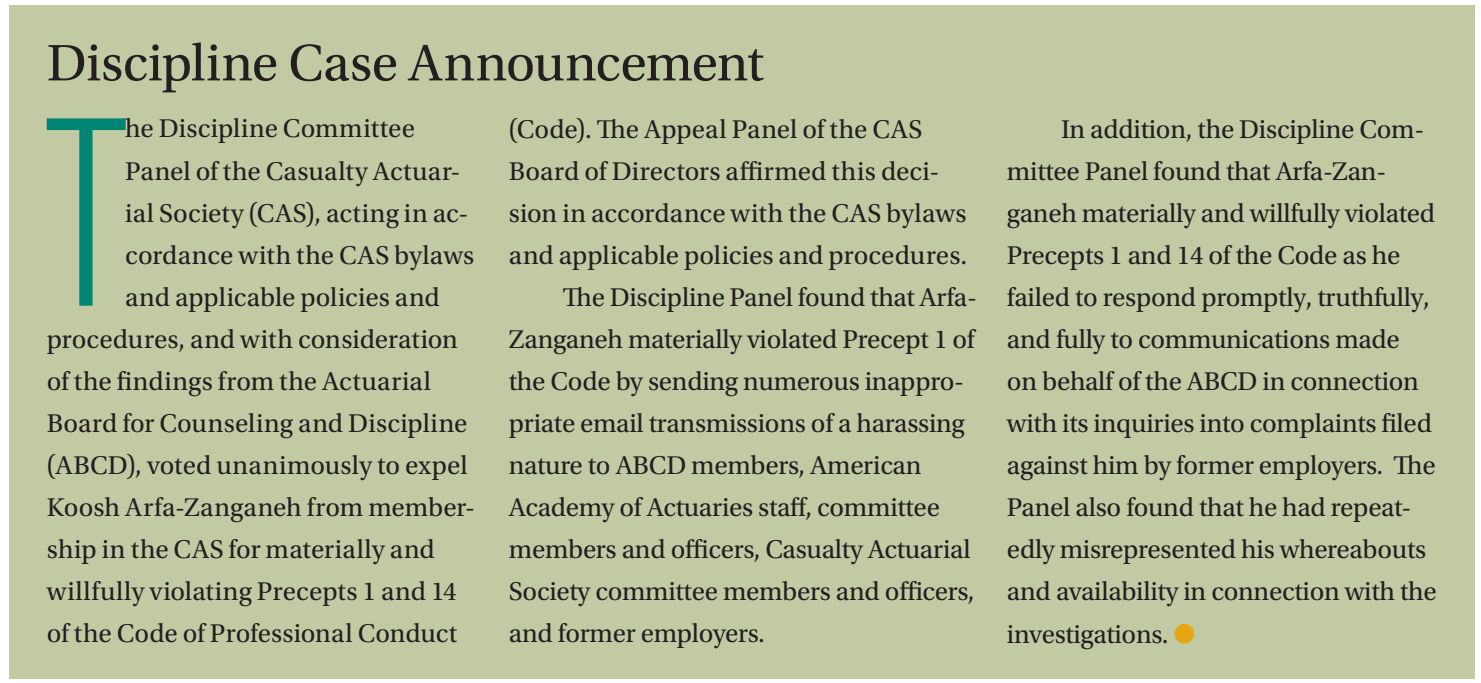
<style>
.page{position:relative;width:1481px;height:683px;background:#fff}
.page>*{position:absolute;margin:0;border:0;box-sizing:border-box;transform-origin:0 0}
.t1{font:300 condensed 264.9px "Akzidenz Grotesk Pro";color:#008575}
.t2{font:54px "Utopia Std";letter-spacing:-.005em;color:#231f20}
.t3{font:27px/42px "Utopia Std";letter-spacing:-.01em;color:#231f20}
.t4{font:27px "Utopia Std";letter-spacing:.01em;color:#231f20}
.t5{font:27px "Utopia Std";letter-spacing:.025em;color:#231f20}
.t6{font:27px "Utopia Std";letter-spacing:.02em;color:#231f20}
.s1{color:#e7a512}
</style>
<div class="page">
<div style="left:10px;top:5px;width:1465px;height:672px;background:#c2caa4"></div>
<h2 class="t2" style="left:47px;top:34px;width:718px">Discipline Case Announcement</h2>
<h1 class="t1" style="left:45px;top:41px;width:84px">T</h1>
<p class="t3" style="left:125px;top:108px;width:291px">he Discipline Committee</p>
<p class="t3" style="left:509px;top:108px;width:415px">(Code). The Appeal Panel of the CAS</p>
<p class="t3" style="left:509px;top:150px;width:432px">Board of Directors affirmed this deci-</p>
<p class="t4" style="left:509px;top:198px;width:459px">sion in accordance with the CAS bylaws</p>
<p class="t3" style="left:509px;top:234px;width:460px">and applicable policies and procedures.</p>
<p class="t3" style="left:563px;top:276px;width:415px">The Discipline Panel found that Arfa-</p>
<p class="t3" style="left:509px;top:318px;width:467px">Zanganeh materially violated Precept 1 of</p>
<p class="t3" style="left:509px;top:360px;width:457px">the Code by sending numerous inappro-</p>
<p class="t3" style="left:509px;top:402px;width:457px">priate email transmissions of a harassing</p>
<p class="t3" style="left:509px;top:444px;width:414px">nature to ABCD members, American</p>
<p class="t3" style="left:509px;top:486px;width:432px">Academy of Actuaries staff, committee</p>
<p class="t3" style="left:509px;top:528px;width:463px">members and officers, Casualty Actuarial</p>
<p class="t3" style="left:509px;top:570px;width:467px">Society committee members and officers,</p>
<p class="t3" style="left:509px;top:612px;width:258px">and former employers.</p>
<p class="t3" style="left:125px;top:150px;width:337px">Panel of the Casualty Actuar-</p>
<p class="t3" style="left:125px;top:192px;width:345px">ial Society (CAS), acting in ac-</p>
<p class="t4" style="left:125px;top:240px;width:351px">cordance with the CAS bylaws</p>
<p class="t3" style="left:125px;top:276px;width:316px">and applicable policies and</p>
<p class="t3" style="left:47px;top:318px;width:413px">procedures, and with consideration</p>
<p class="t3" style="left:47px;top:360px;width:386px">of the findings from the Actuarial</p>
<p class="t3" style="left:47px;top:402px;width:422px">Board for Counseling and Discipline</p>
<p class="t3" style="left:47px;top:444px;width:422px">(ABCD), voted unanimously to expel</p>
<p class="t4" style="left:47px;top:492px;width:430px">Koosh Arfa-Zanganeh from member-</p>
<p class="t6" style="left:47px;top:534px;width:390px">ship in the CAS for materially and</p>
<p class="t5" style="left:47px;top:576px;width:411px">willfully violating Precepts 1 and 14</p>
<p class="t3" style="left:47px;top:612px;width:412px">of the Code of Professional Conduct</p>
<p class="t3" style="left:1007px;top:108px;width:431px;text-indent:54px">In addition, the Discipline Com&shy;mittee Panel found that Arfa-Zan&shy;ganeh materially and willfully violated Precepts 1 and 14 of the Code as he failed to respond promptly, truthfully, and fully to communications made<br>on behalf of the ABCD in connection with its inquiries into complaints filed against him by former employers. The Panel also found that he had repeat&shy;edly misrepresented his whereabouts and availability in connection with the investigations. <span class="s1">●</span></p>
</div>
